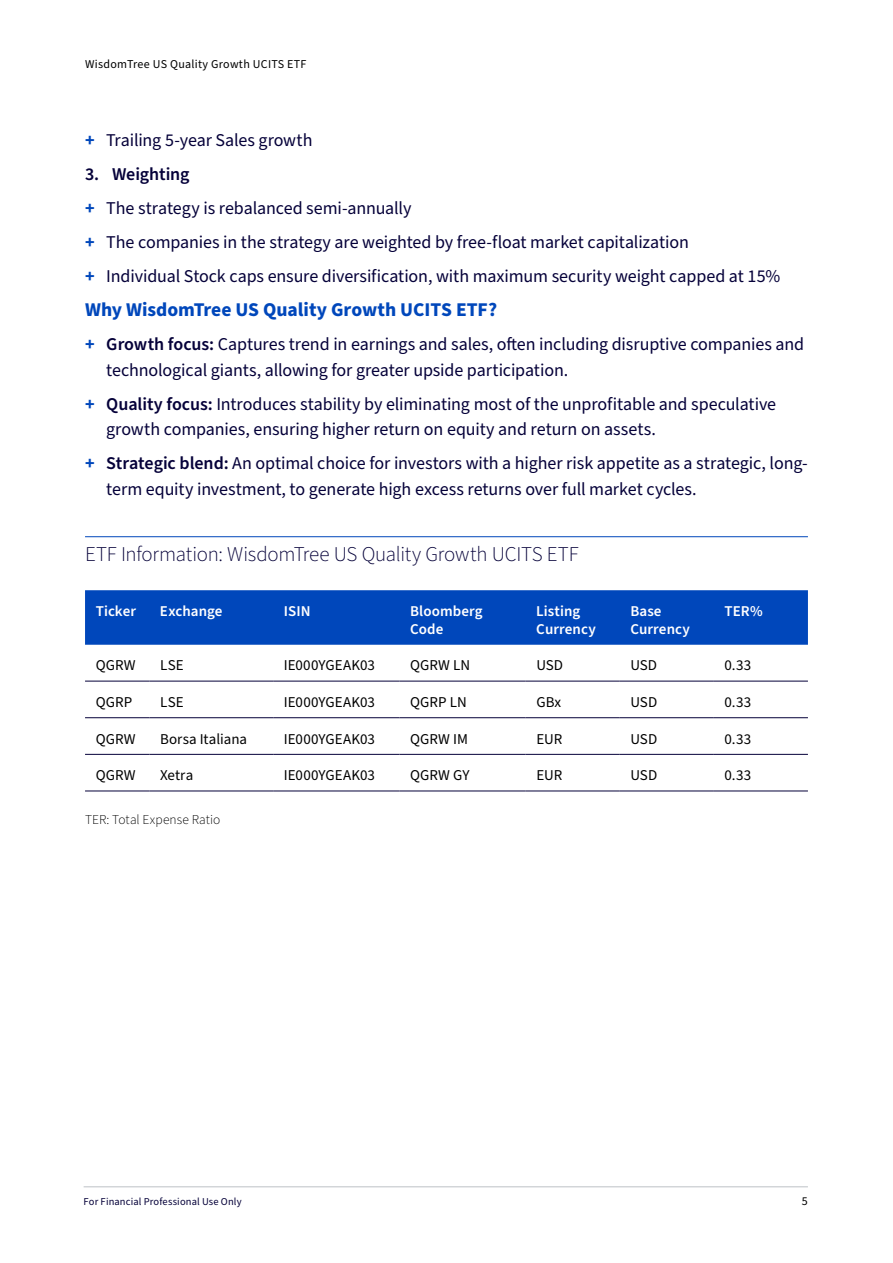
<style>
.page{position:relative;width:893px;height:1263px;background:#fff}
.page>*{position:absolute;margin:0;border:0;box-sizing:border-box;transform-origin:0 0}
.t1{font:300 21px "Source Sans Pro";letter-spacing:-.01em;color:#050139}
.t2{font:700 19.5px "Source Sans Pro";color:#0047bb}
.t3{font:18px/34px "Source Sans Pro";letter-spacing:-.005em;color:#050139}
.t4{font:15px "Source Sans Pro";letter-spacing:.005em;color:#000}
.t5{font:600 15px/18px "Source Sans Pro";letter-spacing:.005em;color:#fff}
.t6{font:300 13.5px "Source Sans Pro";letter-spacing:.005em;color:#000}
.t7{font:12px "Source Sans Pro";letter-spacing:.025em;color:#000}
.t8{font:10.5px "Source Sans Pro";letter-spacing:.015em;color:#050139}
.s1{font-weight:700;color:#0047bb}
.s2{font-weight:600}
</style>
<div class="page">
<hr style="left:84px;top:1186px;width:724px;height:1px;background:#bdc2c6">
<hr style="left:85px;top:536px;width:723px;height:1px;background:#0047bb">
<div style="left:85px;top:590px;width:723px;height:55px;background:#0047bb"></div>
<svg style="left:85px;top:680px;width:723px;height:1px"></svg>
<svg style="left:85px;top:718px;width:723px;height:73px"></svg>
<hr style="left:85px;top:681px;width:64px;height:1px;background:#050139">
<hr style="left:149px;top:681px;width:124px;height:1px;background:#050139">
<hr style="left:273px;top:681px;width:126px;height:1px;background:#050139">
<hr style="left:399px;top:681px;width:127px;height:1px;background:#050139">
<hr style="left:526px;top:681px;width:94px;height:1px;background:#050139">
<hr style="left:620px;top:681px;width:94px;height:1px;background:#050139">
<hr style="left:714px;top:681px;width:94px;height:1px;background:#050139">
<hr style="left:85px;top:717px;width:64px;height:1px;background:#050139">
<hr style="left:149px;top:717px;width:124px;height:1px;background:#050139">
<hr style="left:273px;top:717px;width:126px;height:1px;background:#050139">
<hr style="left:399px;top:717px;width:127px;height:1px;background:#050139">
<hr style="left:526px;top:717px;width:94px;height:1px;background:#050139">
<hr style="left:620px;top:717px;width:94px;height:1px;background:#050139">
<hr style="left:714px;top:717px;width:94px;height:1px;background:#050139">
<hr style="left:85px;top:754px;width:64px;height:1px;background:#050139">
<hr style="left:149px;top:754px;width:124px;height:1px;background:#050139">
<hr style="left:273px;top:754px;width:126px;height:1px;background:#050139">
<hr style="left:399px;top:754px;width:127px;height:1px;background:#050139">
<hr style="left:526px;top:754px;width:94px;height:1px;background:#050139">
<hr style="left:620px;top:754px;width:94px;height:1px;background:#050139">
<hr style="left:714px;top:754px;width:94px;height:1px;background:#050139">
<hr style="left:85px;top:791px;width:64px;height:1px;background:#050139">
<hr style="left:149px;top:791px;width:124px;height:1px;background:#050139">
<hr style="left:273px;top:791px;width:126px;height:1px;background:#050139">
<hr style="left:399px;top:791px;width:127px;height:1px;background:#050139">
<hr style="left:526px;top:791px;width:94px;height:1px;background:#050139">
<hr style="left:620px;top:791px;width:94px;height:1px;background:#050139">
<hr style="left:714px;top:791px;width:94px;height:1px;background:#050139">
<p class="t7" style="left:85px;top:56px;width:223px">WisdomTree US Quality Growth UCITS ETF</p>
<p class="t3" style="left:85px;top:124px;width:229px"><span class="s1">+</span> Trailing 5-year Sales growth</p>
<p class="t3" style="left:85px;top:158px;width:697px"><span class="s2">3. Weighting<br></span><span class="s1">+</span> The strategy is rebalanced semi-annually<br><span class="s1">+</span> The companies in the strategy are weighted by free-float market capitalization<br><span class="s1">+</span> Individual Stock caps ensure diversification, with maximum security weight capped at 15%</p>
<p class="t2" style="left:85px;top:296px;width:414px">Why WisdomTree US Quality Growth UCITS ETF?</p>
<p class="t3" style="left:106px;top:332px;width:699px;line-height:25.5px;text-indent:-21px"><span class="s1">+</span> <span class="s2">Growth focus:</span> Captures trend in earnings and sales, often including disruptive companies and technological giants, allowing for greater upside participation.</p>
<p class="t3" style="left:106px;top:391px;width:671px;line-height:25.5px;text-indent:-21px"><span class="s1">+</span> <span class="s2">Quality focus:</span> Introduces stability by eliminating most of the unprofitable and speculative growth companies, ensuring higher return on equity and return on assets.</p>
<p class="t3" style="left:106px;top:451px;width:703px;line-height:25.5px;text-indent:-21px"><span class="s1">+</span> <span class="s2">Strategic blend:</span> An optimal choice for investors with a higher risk appetite as a strategic, long&shy;term equity investment, to generate high excess returns over full market cycles.</p>
<p class="t1" style="left:85px;top:540px;width:495px">ETF Information: WisdomTree US Quality Growth UCITS ETF</p>
<p class="t5" style="left:96px;top:603px;width:42px">Ticker</p>
<p class="t5" style="left:160px;top:603px;width:64px">Exchange</p>
<p class="t5" style="left:284px;top:603px;width:28px">ISIN</p>
<p class="t5" style="left:410px;top:603px;width:74px">Bloomberg<br>Code</p>
<p class="t5" style="left:536px;top:603px;width:61px">Listing<br>Currency</p>
<p class="t5" style="left:630px;top:603px;width:61px">Base<br>Currency</p>
<p class="t5" style="left:724px;top:603px;width:40px">TER%</p>
<p class="t4" style="left:96px;top:655px;width:41px">QGRW</p>
<p class="t4" style="left:160px;top:655px;width:25px">LSE</p>
<p class="t4" style="left:284px;top:655px;width:93px">IE000YGEAK03</p>
<p class="t4" style="left:410px;top:655px;width:61px">QGRW LN</p>
<p class="t4" style="left:536px;top:655px;width:28px">USD</p>
<p class="t4" style="left:630px;top:655px;width:28px">USD</p>
<p class="t4" style="left:724px;top:655px;width:28px">0.33</p>
<p class="t4" style="left:96px;top:692px;width:38px">QGRP</p>
<p class="t4" style="left:160px;top:692px;width:25px">LSE</p>
<p class="t4" style="left:284px;top:692px;width:93px">IE000YGEAK03</p>
<p class="t4" style="left:410px;top:692px;width:58px">QGRP LN</p>
<p class="t4" style="left:536px;top:692px;width:26px">GBx</p>
<p class="t4" style="left:630px;top:692px;width:28px">USD</p>
<p class="t4" style="left:724px;top:692px;width:28px">0.33</p>
<p class="t4" style="left:96px;top:729px;width:41px">QGRW</p>
<p class="t4" style="left:160px;top:729px;width:89px">Borsa Italiana</p>
<p class="t4" style="left:284px;top:729px;width:93px">IE000YGEAK03</p>
<p class="t4" style="left:410px;top:729px;width:59px">QGRW IM</p>
<p class="t4" style="left:536px;top:729px;width:27px">EUR</p>
<p class="t4" style="left:630px;top:729px;width:28px">USD</p>
<p class="t4" style="left:724px;top:729px;width:28px">0.33</p>
<p class="t4" style="left:96px;top:765px;width:41px">QGRW</p>
<p class="t4" style="left:160px;top:765px;width:35px">Xetra</p>
<p class="t4" style="left:284px;top:765px;width:93px">IE000YGEAK03</p>
<p class="t4" style="left:410px;top:765px;width:61px">QGRW GY</p>
<p class="t4" style="left:536px;top:765px;width:27px">EUR</p>
<p class="t4" style="left:630px;top:765px;width:28px">USD</p>
<p class="t4" style="left:724px;top:765px;width:28px">0.33</p>
<p class="t6" style="left:85px;top:811px;width:137px">TER: Total Expense Ratio</p>
<p class="t8" style="left:84px;top:1194px;width:160px">For Financial Professional Use Only</p>
<p class="t7" style="left:802px;top:1193px;width:7px">5</p>
</div>
